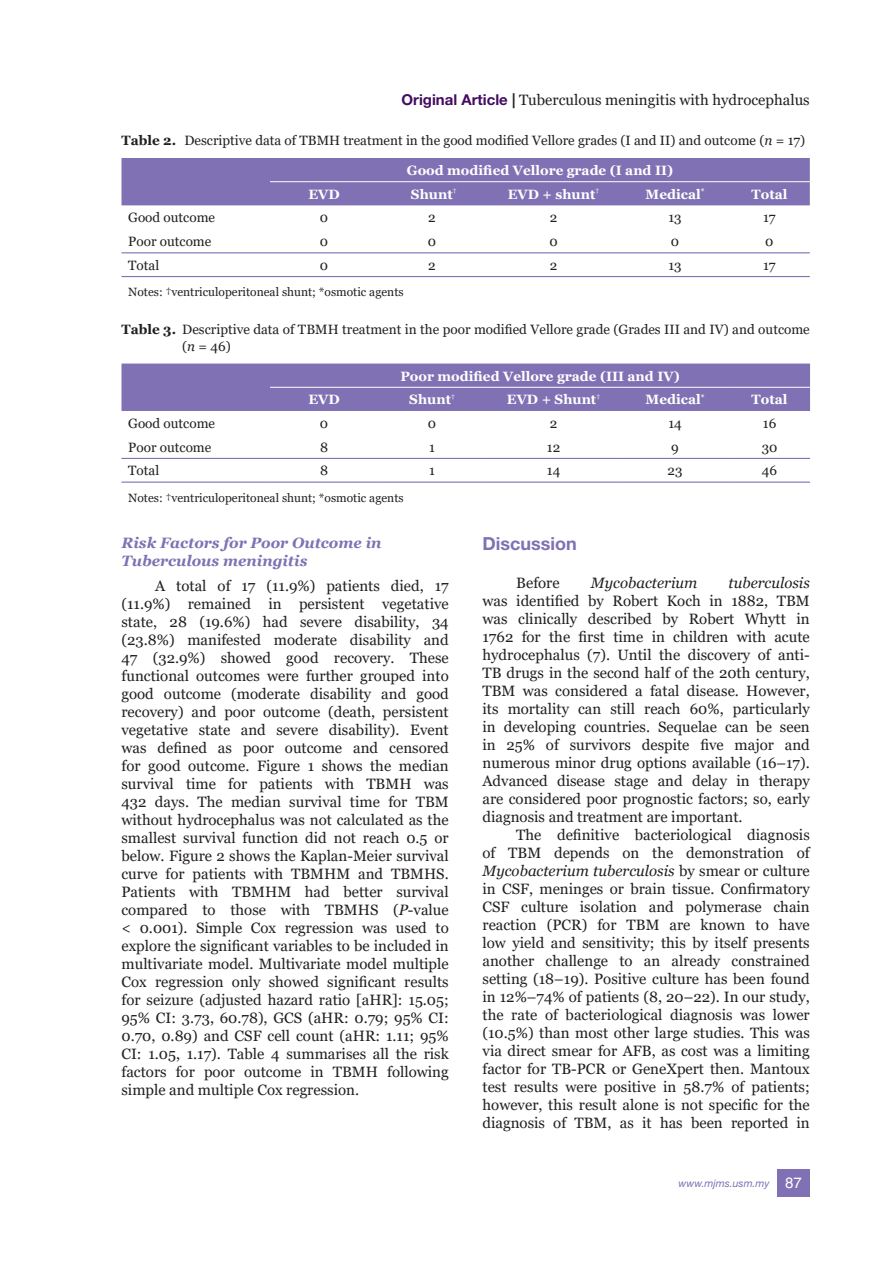
<style>
.page{position:relative;width:893px;height:1263px;background:#fff}
.page>*{position:absolute;margin:0;border:0;box-sizing:border-box;transform-origin:0 0}
.t1{font:700 18px "Helvetica Neue LT Std";color:#7f71b3}
.t2{font:15px/18px "Georgia";color:#231f20;text-align:justify}
.t3{font:italic 700 15px/18px "Georgia";color:#7f71b3}
.t4{font:italic 15px "Georgia";color:#231f20}
.t5{font:13.5px/16.5px "Georgia";color:#231f20}
.t6{font:700 13.5px "Georgia";color:#fff}
.t7{font:12px "Georgia";color:#231f20}
.t8{font:italic 10.5px "Helvetica Neue LT Std";color:#7f71b3}
.s1{font-family:"Helvetica Neue LT Std";font-weight:700;color:#440c62}
.s2{font-family:"Helvetica Neue LT Std";font-weight:700}
.s3{font-weight:700}
.s4{font-style:italic}
.s5{font-family:"Helvetica LT Std";font-style:normal;font-size:15px;color:#fff}
</style>
<div class="page">
<div style="left:777px;top:1169px;width:33px;height:27px;background:#7f71b3"></div>
<div style="left:122px;top:158px;width:688px;height:47px;background:#7f71b3"></div>
<hr style="left:122px;top:252px;width:148px;height:1px;background:#7f71b3">
<hr style="left:270px;top:252px;width:108px;height:1px;background:#7f71b3">
<hr style="left:378px;top:252px;width:108px;height:1px;background:#7f71b3">
<hr style="left:486px;top:252px;width:135px;height:1px;background:#7f71b3">
<hr style="left:621px;top:252px;width:108px;height:1px;background:#7f71b3">
<hr style="left:729px;top:252px;width:81px;height:1px;background:#7f71b3">
<hr style="left:122px;top:276px;width:148px;height:1px;background:#7f71b3">
<hr style="left:270px;top:276px;width:108px;height:1px;background:#7f71b3">
<hr style="left:378px;top:276px;width:108px;height:1px;background:#7f71b3">
<hr style="left:486px;top:276px;width:135px;height:1px;background:#7f71b3">
<hr style="left:621px;top:276px;width:108px;height:1px;background:#7f71b3">
<hr style="left:729px;top:276px;width:81px;height:1px;background:#7f71b3">
<hr style="left:270px;top:181px;width:108px;height:1px;background:#fff">
<hr style="left:378px;top:181px;width:108px;height:1px;background:#fff">
<hr style="left:486px;top:181px;width:135px;height:1px;background:#fff">
<hr style="left:621px;top:181px;width:108px;height:1px;background:#fff">
<hr style="left:729px;top:181px;width:81px;height:1px;background:#fff">
<div style="left:122px;top:364px;width:688px;height:47px;background:#7f71b3"></div>
<hr style="left:122px;top:458px;width:148px;height:1px;background:#7f71b3">
<hr style="left:270px;top:458px;width:108px;height:1px;background:#7f71b3">
<hr style="left:378px;top:458px;width:108px;height:1px;background:#7f71b3">
<hr style="left:486px;top:458px;width:135px;height:1px;background:#7f71b3">
<hr style="left:621px;top:458px;width:108px;height:1px;background:#7f71b3">
<hr style="left:729px;top:458px;width:81px;height:1px;background:#7f71b3">
<hr style="left:122px;top:482px;width:148px;height:1px;background:#7f71b3">
<hr style="left:270px;top:482px;width:108px;height:1px;background:#7f71b3">
<hr style="left:378px;top:482px;width:108px;height:1px;background:#7f71b3">
<hr style="left:486px;top:482px;width:135px;height:1px;background:#7f71b3">
<hr style="left:621px;top:482px;width:108px;height:1px;background:#7f71b3">
<hr style="left:729px;top:482px;width:81px;height:1px;background:#7f71b3">
<hr style="left:270px;top:387px;width:108px;height:1px;background:#fff">
<hr style="left:378px;top:387px;width:108px;height:1px;background:#fff">
<hr style="left:486px;top:387px;width:135px;height:1px;background:#fff">
<hr style="left:621px;top:387px;width:108px;height:1px;background:#fff">
<hr style="left:729px;top:387px;width:81px;height:1px;background:#fff">
<p class="t2" style="left:402px;top:91px;width:410px"><span class="s1">Original Article</span> <span class="s2">|</span> Tuberculous meningitis with hydrocephalus</p>
<p class="t5" style="left:122px;top:133px;width:685px"><span class="s3">Table 2.</span> Descriptive data of TBMH treatment in the good modified Vellore grades (I and II) and outcome (<span class="s4">n</span> = 17)</p>
<p class="t6" style="left:407px;top:162px;width:268px">Good modified Vellore grade (I and II)</p>
<p class="t6" style="left:308px;top:185px;width:33px">EVD</p>
<p class="t6" style="left:411px;top:185px;width:47px">Shunt<sup>†</sup></p>
<p class="t6" style="left:508px;top:185px;width:93px">EVD + shunt<sup>†</sup></p>
<p class="t6" style="left:646px;top:185px;width:60px">Medical<sup>*</sup></p>
<p class="t6" style="left:751px;top:185px;width:37px">Total</p>
<p class="t5" style="left:128px;top:210px;width:88px">Good outcome</p>
<p class="t5" style="left:320px;top:210px;width:10px">0</p>
<p class="t5" style="left:428px;top:210px;width:9px">2</p>
<p class="t5" style="left:550px;top:210px;width:9px">2</p>
<p class="t5" style="left:668px;top:210px;width:15px">13</p>
<p class="t5" style="left:763px;top:210px;width:14px">17</p>
<p class="t5" style="left:128px;top:233px;width:85px">Poor outcome</p>
<p class="t5" style="left:320px;top:233px;width:10px">0</p>
<p class="t5" style="left:428px;top:233px;width:10px">0</p>
<p class="t5" style="left:549px;top:233px;width:10px">0</p>
<p class="t5" style="left:671px;top:233px;width:10px">0</p>
<p class="t5" style="left:765px;top:233px;width:10px">0</p>
<p class="t5" style="left:128px;top:257px;width:32px">Total</p>
<p class="t5" style="left:320px;top:257px;width:10px">0</p>
<p class="t5" style="left:428px;top:257px;width:9px">2</p>
<p class="t5" style="left:550px;top:257px;width:9px">2</p>
<p class="t5" style="left:668px;top:257px;width:15px">13</p>
<p class="t5" style="left:763px;top:257px;width:14px">17</p>
<p class="t7" style="left:128px;top:285px;width:277px">Notes: †ventriculoperitoneal shunt; *osmotic agents</p>
<p class="t5" style="left:182px;top:322px;width:629px;text-indent:-61px"><span class="s3">Table 3.</span> Descriptive data of TBMH treatment in the poor modified Vellore grade (Grades III and IV) and outcome (<span class="s4">n</span> = 46)</p>
<p class="t6" style="left:400px;top:367px;width:281px">Poor modified Vellore grade (III and IV)</p>
<p class="t6" style="left:308px;top:391px;width:33px">EVD</p>
<p class="t6" style="left:409px;top:391px;width:47px">Shunt<sup>†</sup></p>
<p class="t6" style="left:507px;top:391px;width:95px">EVD + Shunt<sup>†</sup></p>
<p class="t6" style="left:646px;top:391px;width:60px">Medical<sup>*</sup></p>
<p class="t6" style="left:752px;top:391px;width:37px">Total</p>
<p class="t5" style="left:128px;top:415px;width:88px">Good outcome</p>
<p class="t5" style="left:320px;top:415px;width:10px">0</p>
<p class="t5" style="left:428px;top:415px;width:10px">0</p>
<p class="t5" style="left:550px;top:415px;width:9px">2</p>
<p class="t5" style="left:668px;top:415px;width:15px">14</p>
<p class="t5" style="left:763px;top:415px;width:15px">16</p>
<p class="t5" style="left:128px;top:439px;width:85px">Poor outcome</p>
<p class="t5" style="left:320px;top:439px;width:10px">8</p>
<p class="t5" style="left:429px;top:439px;width:7px">1</p>
<p class="t5" style="left:547px;top:439px;width:15px">12</p>
<p class="t5" style="left:671px;top:439px;width:9px">9</p>
<p class="t5" style="left:762px;top:439px;width:17px">30</p>
<p class="t5" style="left:128px;top:463px;width:32px">Total</p>
<p class="t5" style="left:320px;top:463px;width:10px">8</p>
<p class="t5" style="left:429px;top:463px;width:7px">1</p>
<p class="t5" style="left:547px;top:463px;width:15px">14</p>
<p class="t5" style="left:668px;top:463px;width:16px">23</p>
<p class="t5" style="left:762px;top:463px;width:17px">46</p>
<p class="t7" style="left:128px;top:491px;width:277px">Notes: †ventriculoperitoneal shunt; *osmotic agents</p>
<p class="t3" style="left:121px;top:534px;width:262px">Risk Factors for Poor Outcome in<br>Tuberculous meningitis</p>
<p class="t2" style="left:121px;top:577px;width:329px;text-indent:34px">A total of 17 (11.9%) patients died, 17 (11.9%) remained in persistent vegetative state, 28 (19.6%) had severe disability, 34 (23.8%) manifested moderate disability and 47 (32.9%) showed good recovery. These functional outcomes were further grouped into good outcome (moderate disability and good recovery) and poor outcome (death, persistent vegetative state and severe disability). Event was defined as poor outcome and censored for good outcome. Figure 1 shows the median survival time for patients with TBMH was 432 days. The median survival time for TBM without hydrocephalus was not calculated as the smallest survival function did not reach 0.5 or below. Figure 2 shows the Kaplan-Meier survival curve for patients with TBMHM and TBMHS.<br>Patients with TBMHM had better survival compared to those with TBMHS (<span class="s4">P</span>-value &lt; 0.001). Simple Cox regression was used to explore the significant variables to be included in multivariate model. Multivariate model multiple Cox regression only showed significant results for seizure (adjusted hazard ratio [aHR]: 15.05; 95% CI: 3.73, 60.78), GCS (aHR: 0.79; 95% CI:<br>0.70, 0.89) and CSF cell count (aHR: 1.11; 95% CI: 1.05, 1.17). Table 4 summarises all the risk factors for poor outcome in TBMH following simple and multiple Cox regression.</p>
<p class="t1" style="left:483px;top:532px;width:96px">Discussion</p>
<p class="t2" style="left:516px;top:574px;width:45px">Before</p>
<p class="t4" style="left:591px;top:573px;width:108px">Mycobacterium</p>
<p class="t4" style="left:728px;top:573px;width:83px">tuberculosis</p>
<p class="t2" style="left:483px;top:592px;width:329px">was identified by Robert Koch in 1882, TBM was clinically described by Robert Whytt in 1762 for the first time in children with acute hydrocephalus (7). Until the discovery of anti-TB drugs in the second half of the 20th century, TBM was considered a fatal disease. However, its mortality can still reach 60%, particularly in developing countries. Sequelae can be seen in 25% of survivors despite five major and numerous minor drug options available (16–17).<br>Advanced disease stage and delay in therapy are considered poor prognostic factors; so, early diagnosis and treatment are important.</p>
<p class="t2" style="left:483px;top:826px;width:329px;text-indent:34px">The definitive bacteriological diagnosis of TBM depends on the demonstration of <span class="s4">Mycobacterium tuberculosis</span> by smear or culture in CSF, meninges or brain tissue. Confirmatory CSF culture isolation and polymerase chain reaction (PCR) for TBM are known to have low yield and sensitivity; this by itself presents another challenge to an already constrained setting (18–19). Positive culture has been found in 12%–74% of patients (8, 20–22). In our study, the rate of bacteriological diagnosis was lower (10.5%) than most other large studies. This was via direct smear for AFB, as cost was a limiting factor for TB-PCR or GeneXpert then. Mantoux test results were positive in 58.7% of patients; however, this result alone is not specific for the diagnosis of TBM, as it has been reported in</p>
<p class="t8" style="left:679px;top:1176px;width:125px">www.mjms.usm.my <span class="s5">87</span></p>
</div>
